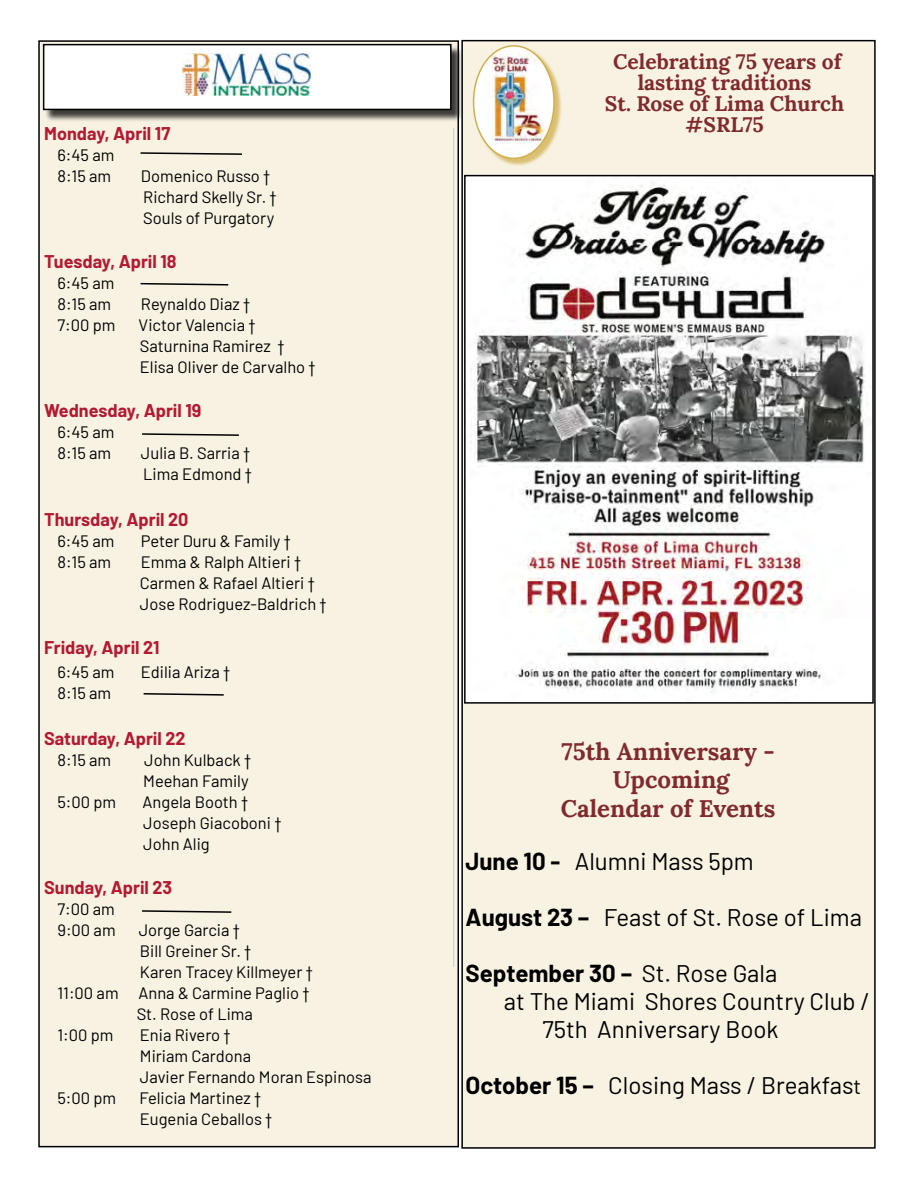
<style>
.page{position:relative;width:918px;height:1188px;background:#fff}
.page>*{position:absolute;margin:0;border:0;box-sizing:border-box;transform-origin:0 0}
.Barlow{font:24px "Myggxr Barlow";color:#000}
.My_Header{font:700 24px "Sjjjxj Lora";color:#812a2d}
.Barlow-2{font:700 24px "Cgyfxb Barlow";color:#000}
.My_Header-2{font:700 21px/21px "Sjjjxj Lora";color:#812a2d;text-align:center}
.Barlow-3{font:700 18px "Jdbrbp Barlow";color:#b41931}
.Barlow-4{font:16.5px "Myggxr Barlow";color:#000}
.Barlow-5{font:16.5px "Ycpktc Barlow";color:#000}
.s1{font-family:"Jdbrbp Barlow";font-weight:700}
.s2{font-family:"Cgyfxb Barlow";font-weight:700}
.s3{font-family:"Myggxr Barlow";font-weight:400}
.s4{font-family:"Ycpktc Barlow";font-size:21px}
</style>
<div class="page">
<div style="left:462px;top:41px;width:413px;height:1107px;background:#f7f2e2"></div>
<div style="left:39px;top:41px;width:419px;height:1106px;background:#f7f2e2"></div>
<hr style="left:453px;top:128px;width:1px;height:839px;background:#cecece">
<div style="left:44px;top:45px;width:419px;height:76px;background:#000;opacity:.75"></div>
<div style="left:44px;top:45px;width:407px;height:64px;background:#fff"></div>
<div style="left:43px;top:44px;width:409px;height:66px;border:2px solid #000"></div>
<img style="left:183px;top:53px;width:127px;height:43px">
<div style="left:474px;top:46px;width:88px;height:120px;background:#d1af4c;opacity:.75"></div>
<img style="left:474px;top:46px;width:80px;height:112px">
<div style="left:473px;top:45px;width:82px;height:114px;border:2px solid #d1af4c;border-radius:50%"></div>
<img style="left:467px;top:178px;width:404px;height:523px">
<div style="left:464px;top:175px;width:410px;height:529px;border:2px solid #000"></div>
<svg style="left:140px;top:152px;width:102px;height:3px"></svg>
<svg style="left:140px;top:282px;width:89px;height:4px"></svg>
<svg style="left:142px;top:433px;width:97px;height:3px"></svg>
<svg style="left:143px;top:693px;width:81px;height:3px"></svg>
<svg style="left:142px;top:910px;width:90px;height:3px"></svg>
<p class="Barlow-3" style="left:44px;top:120px;width:127px">Monday, April 17</p>
<p class="Barlow-4" style="left:57px;top:143px;width:59px">6:45 am</p>
<p class="Barlow-4" style="left:57px;top:164px;width:55px">8:15 am</p>
<p class="Barlow-4" style="left:141px;top:164px;width:131px">Domenico Russo †</p>
<p class="Barlow-4" style="left:143px;top:185px;width:135px">Richard Skelly Sr. †</p>
<p class="Barlow-4" style="left:143px;top:206px;width:133px">Souls of Purgatory</p>
<p class="Barlow-3" style="left:44px;top:248px;width:134px">Tuesday, April 18</p>
<p class="Barlow-4" style="left:57px;top:271px;width:59px">6:45 am</p>
<p class="Barlow-4" style="left:57px;top:292px;width:55px">8:15 am</p>
<p class="Barlow-4" style="left:141px;top:292px;width:111px">Reynaldo Diaz †</p>
<p class="Barlow-4" style="left:57px;top:313px;width:60px">7:00 pm</p>
<p class="Barlow-4" style="left:139px;top:313px;width:118px">Victor Valencia †</p>
<p class="Barlow-4" style="left:140px;top:334px;width:146px">Saturnina Ramirez †</p>
<p class="Barlow-4" style="left:140px;top:355px;width:177px">Elisa Oliver de Carvalho †</p>
<p class="Barlow-3" style="left:44px;top:398px;width:159px">Wednesday, April 19</p>
<p class="Barlow-4" style="left:57px;top:421px;width:59px">6:45 am</p>
<p class="Barlow-4" style="left:57px;top:442px;width:55px">8:15 am</p>
<p class="Barlow-4" style="left:141px;top:442px;width:111px">Julia B. Sarria †</p>
<p class="Barlow-4" style="left:143px;top:463px;width:110px">Lima Edmond †</p>
<p class="Barlow-3" style="left:44px;top:506px;width:146px">Thursday, April 20</p>
<p class="Barlow-4" style="left:57px;top:529px;width:59px">6:45 am</p>
<p class="Barlow-4" style="left:141px;top:529px;width:152px">Peter Duru &amp; Family †</p>
<p class="Barlow-4" style="left:57px;top:550px;width:55px">8:15 am</p>
<p class="Barlow-4" style="left:141px;top:550px;width:162px">Emma &amp; Ralph Altieri †</p>
<p class="Barlow-4" style="left:140px;top:571px;width:176px">Carmen &amp; Rafael Altieri †</p>
<p class="Barlow-4" style="left:140px;top:592px;width:188px">Jose Rodriguez-Baldrich †</p>
<p class="Barlow-3" style="left:44px;top:634px;width:117px">Friday, April 21</p>
<p class="Barlow-4" style="left:57px;top:660px;width:59px">6:45 am</p>
<p class="Barlow-4" style="left:141px;top:660px;width:91px">Edilia Ariza †</p>
<p class="Barlow-5" style="left:57px;top:681px;width:55px">8:15 am</p>
<p class="Barlow-3" style="left:44px;top:725px;width:143px">Saturday, April 22</p>
<p class="Barlow-4" style="left:57px;top:748px;width:55px">8:15 am</p>
<p class="Barlow-4" style="left:144px;top:748px;width:108px">John Kulback †</p>
<p class="Barlow-4" style="left:143px;top:769px;width:107px">Meehan Family</p>
<p class="Barlow-4" style="left:57px;top:790px;width:60px">5:00 pm</p>
<p class="Barlow-4" style="left:143px;top:790px;width:107px">Angela Booth †</p>
<p class="Barlow-4" style="left:143px;top:811px;width:140px">Joseph Giacoboni †</p>
<p class="Barlow-4" style="left:143px;top:832px;width:68px">John Alig</p>
<p class="Barlow-3" style="left:44px;top:874px;width:129px">Sunday, April 23</p>
<p class="Barlow-5" style="left:57px;top:897px;width:59px">7:00 am</p>
<p class="Barlow-4" style="left:57px;top:918px;width:60px">9:00 am</p>
<p class="Barlow-4" style="left:139px;top:918px;width:103px">Jorge Garcia †</p>
<p class="Barlow-4" style="left:140px;top:939px;width:113px">Bill Greiner Sr. †</p>
<p class="Barlow-4" style="left:140px;top:960px;width:174px">Karen Tracey Killmeyer †</p>
<p class="Barlow-4" style="left:57px;top:981px;width:254px">11:00 am Anna &amp; Carmine Paglio †</p>
<p class="Barlow-4" style="left:137px;top:1002px;width:118px">St. Rose of Lima</p>
<p class="Barlow-4" style="left:57px;top:1023px;width:58px">1:00 pm</p>
<p class="Barlow-4" style="left:140px;top:1023px;width:92px">Enia Rivero †</p>
<p class="Barlow-4" style="left:140px;top:1044px;width:113px">Miriam Cardona</p>
<p class="Barlow-4" style="left:140px;top:1065px;width:233px">Javier Fernando Moran Espinosa</p>
<p class="Barlow-4" style="left:57px;top:1086px;width:60px">5:00 pm</p>
<p class="Barlow-4" style="left:139px;top:1086px;width:123px">Felicia Martinez †</p>
<p class="Barlow-4" style="left:140px;top:1107px;width:134px">Eugenia Ceballos †</p>
<p class="My_Header-2" style="left:613px;top:49px;width:230px">Celebrating 75 years of lasting traditions</p>
<p class="My_Header-2" style="left:605px;top:91px;width:241px">St. Rose of Lima Church</p>
<p class="My_Header-2" style="left:685px;top:112px;width:80px">#SRL75</p>
<p class="My_Header" style="left:562px;top:733px;width:215px">75th Anniversary -</p>
<p class="My_Header" style="left:613px;top:762px;width:118px">Upcoming</p>
<p class="My_Header" style="left:561px;top:790px;width:216px">Calendar of Events</p>
<p class="Barlow" style="left:466px;top:844px;width:290px"><span class="s1">June 10 -</span> Alumni Mass 5pm</p>
<p class="Barlow" style="left:466px;top:900px;width:398px"><span class="s2">August 23 –</span> Feast of St. Rose of Lima</p>
<p class="Barlow-2" style="left:466px;top:955px;width:313px">September 30 – <span class="s3">St. Rose Gala</span></p>
<p class="Barlow" style="left:504px;top:984px;width:368px">at The Miami Shores Country Club /</p>
<p class="Barlow" style="left:542px;top:1012px;width:238px">75th Anniversary Book</p>
<p class="Barlow" style="left:466px;top:1068px;width:397px"><span class="s2">October 15 –</span> Closing Mass / Breakfas<span class="s4">t</span></p>
</div>
